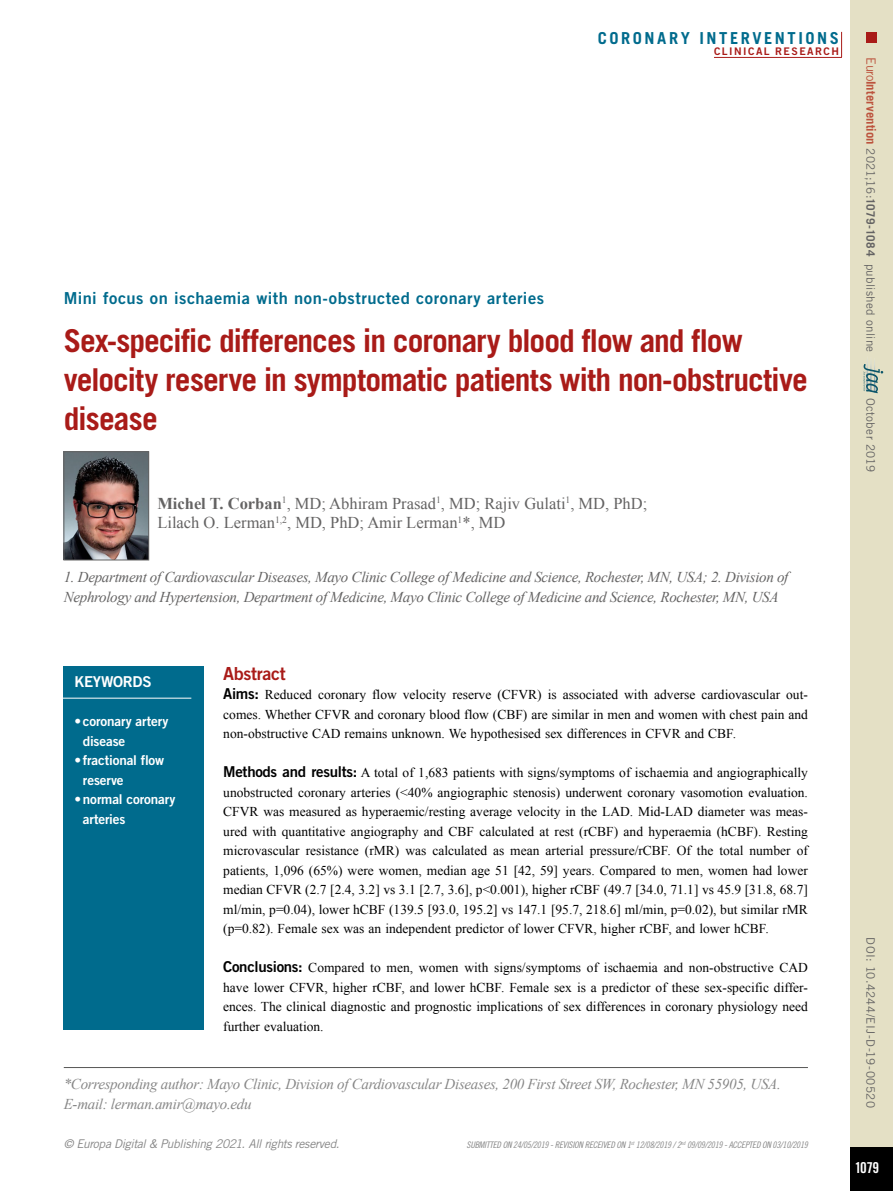
<style>
.page{position:relative;width:893px;height:1191px;background:#fff}
.page>*{position:absolute;margin:0;border:0;box-sizing:border-box;transform-origin:0 0}
.t1{font:700 31.5px/39px "Trade Gothic LT Std";letter-spacing:-.03em;color:#a91b18}
.t2{font:18px "Trade Gothic LT Std Bd 2";letter-spacing:-.02em;color:#a91b18}
.t3{font:16.5px/19.5px "Times New Roman";color:#646363}
.t4{font:16.5px "Trade Gothic LT Std Bd 2";letter-spacing:.03em;color:#006b8d}
.t5{font:700 16.5px "Trade Gothic LT Std";letter-spacing:.155em;color:#006b8d}
.t6{font:italic 15px/19.5px "Times New Roman";letter-spacing:-.02em;color:#646363}
.t7{font:italic 15px/19.5px "Times New Roman";letter-spacing:-.02em;color:#878787}
.t8{font:15px "Trade Gothic LT Std Bd 2";letter-spacing:-.02em;color:#fff}
.t9{font:15px "Trade Gothic LT Std Bd Cn 20";color:#fff}
.t10{font:13.5px/19.5px "Times New Roman";color:#000;text-align:justify}
.t11{font:13.5px/19.5px "Trade Gothic LT Std Bd 2";letter-spacing:-.01em;color:#fff}
.t12{font:italic 12px "Trade Gothic LT Std";letter-spacing:-.03em;color:#878787}
.t13{font:11.7px "Trade Gothic LT Std";letter-spacing:.03em;color:#646363}
.t14{font:10.5px "Trade Gothic LT Std Bd 2";letter-spacing:.14em;color:#a91b18}
.t15{font:9px "Trade Gothic LT Std Cn 18 Obl";letter-spacing:-.02em;color:#878787}
.s1{font-weight:700}
.s2{font-size:12.75px;color:#bc533d}
.s3{font-weight:700;font-size:12.75px;color:#bc533d}
.s4{font-family:"Trade Gothic LT Std Bd 2";font-size:15px}
</style>
<div class="page">
<div style="left:850px;top:0;width:43px;height:1191px;background:#e4e0c5"></div>
<div style="left:850px;top:1147px;width:43px;height:44px;background:#000"></div>
<div style="left:866px;top:32px;width:11px;height:10px;background:#a91b18"></div>
<svg style="left:863px;top:364px;width:20px;height:29px"></svg>
<hr style="left:714px;top:57px;width:128px;height:1px;background:#a91b18">
<svg style="left:841px;top:32px;width:1px;height:25px"></svg>
<hr style="left:64px;top:1067px;width:744px;height:1px;background:#575756">
<div style="left:64px;top:665px;width:140px;height:364px;background:#006b8d"></div>
<hr style="left:62px;top:698px;width:129px;height:1px;background:#fff">
<img style="left:66px;top:453px;width:81px;height:105px">
<div style="left:64px;top:451px;width:85px;height:109px;border:1px solid #646363"></div>
<p class="t5" style="left:598px;top:28px;width:243px">CORONARY INTERVENTIONS</p>
<p class="t14" style="left:714px;top:45px;width:127px">CLINICAL RESEARCH</p>
<p class="t4" style="left:64px;top:288px;width:482px">Mini focus on ischaemia with non-obstructed coronary arteries</p>
<h1 class="t1" style="left:64px;top:321px;width:746px">Sex-specific differences in coronary blood flow and flow velocity reserve in symptomatic patients with non-obstructive disease</h1>
<p class="t3" style="left:157px;top:493px;width:492px"><span class="s1">Michel T. Corban</span><sup>1</sup>, MD; Abhiram Prasad<sup>1</sup>, MD; Rajiv Gulati<sup>1</sup>, MD, PhD;<br>Lilach O. Lerman<sup>1,2</sup>, MD, PhD; Amir Lerman<sup>1</sup>*, MD</p>
<p class="t6" style="left:64px;top:567px;width:726px">1. Department of Cardiovascular Diseases, Mayo Clinic College of Medicine and Science, Rochester, MN, USA; 2. Division of<br>Nephrology and Hypertension, Department of Medicine, Mayo Clinic College of Medicine and Science, Rochester, MN, USA</p>
<p class="t13" style="left:878px;top:57px;width:296px;rotate:90deg"><span class="s2">Euro</span><span class="s3">Intervention</span> 2021;16:<span class="s1">1079-1084</span> published online</p>
<p class="t13" style="left:878px;top:397px;width:76px;rotate:90deg">October 2019</p>
<p class="t8" style="left:74px;top:672px;width:79px">KEYWORDS</p>
<p class="t11" style="left:83px;top:711px;width:87px;text-indent:-9px">• coronary artery disease</p>
<p class="t11" style="left:83px;top:750px;width:83px;text-indent:-9px">• fractional flow reserve</p>
<p class="t11" style="left:83px;top:789px;width:94px;text-indent:-9px">•normal coronary arteries</p>
<h2 class="t2" style="left:223px;top:662px;width:64px">Abstract</h2>
<p class="t10" style="left:223px;top:684px;width:586px"><span class="s4">Aims:</span> Reduced coronary flow velocity reserve (CFVR) is associated with adverse cardiovascular out&shy;comes. Whether CFVR and coronary blood flow (CBF) are similar in men and women with chest pain and non-obstructive CAD remains unknown. We hypothesised sex differences in CFVR and CBF.</p>
<p class="t10" style="left:223px;top:762px;width:586px"><span class="s4">Methods and results:</span> A total of 1,683 patients with signs/symptoms of ischaemia and angiographically unobstructed coronary arteries (&lt;40% angiographic stenosis) underwent coronary vasomotion evaluation.<br>CFVR was measured as hyperaemic/resting average velocity in the LAD. Mid-LAD diameter was meas&shy;ured with quantitative angiography and CBF calculated at rest (rCBF) and hyperaemia (hCBF). Resting microvascular resistance (rMR) was calculated as mean arterial pressure/rCBF. Of the total number of patients, 1,096 (65%) were women, median age 51 [42, 59] years. Compared to men, women had lower median CFVR (2.7 [2.4, 3.2] vs 3.1 [2.7, 3.6], p&lt;0.001), higher rCBF (49.7 [34.0, 71.1] vs 45.9 [31.8, 68.7] ml/min, p=0.04), lower hCBF (139.5 [93.0, 195.2] vs 147.1 [95.7, 218.6] ml/min, p=0.02), but similar rMR (p=0.82). Female sex was an independent predictor of lower CFVR, higher rCBF, and lower hCBF.</p>
<p class="t10" style="left:223px;top:957px;width:586px"><span class="s4">Conclusions:</span> Compared to men, women with signs/symptoms of ischaemia and non-obstructive CAD have lower CFVR, higher rCBF, and lower hCBF. Female sex is a predictor of these sex-specific differ&shy;ences. The clinical diagnostic and prognostic implications of sex differences in coronary physiology need further evaluation.</p>
<p class="t7" style="left:64px;top:1074px;width:718px">*Corresponding author: Mayo Clinic, Division of Cardiovascular Diseases, 200 First Street SW, Rochester, MN 55905, USA.<br>E-mail: lerman.amir@mayo.edu</p>
<p class="t12" style="left:64px;top:1137px;width:277px">© Europa Digital &amp; Publishing 2021. All rights reserved.</p>
<p class="t15" style="left:466px;top:1139px;width:343px">SUBMITTED ON 24/05/2019 - REVISION RECEIVED ON 1<sup>st</sup> 12/08/2019 / 2<sup>nd</sup> 09/09/2019 - ACCEPTED ON 03/10/2019</p>
<p class="t13" style="left:878px;top:937px;width:172px;rotate:90deg">DOI: 10.4244/EIJ-D-19-00520</p>
<p class="t9" style="left:855px;top:1158px;width:26px">1079</p>
</div>
